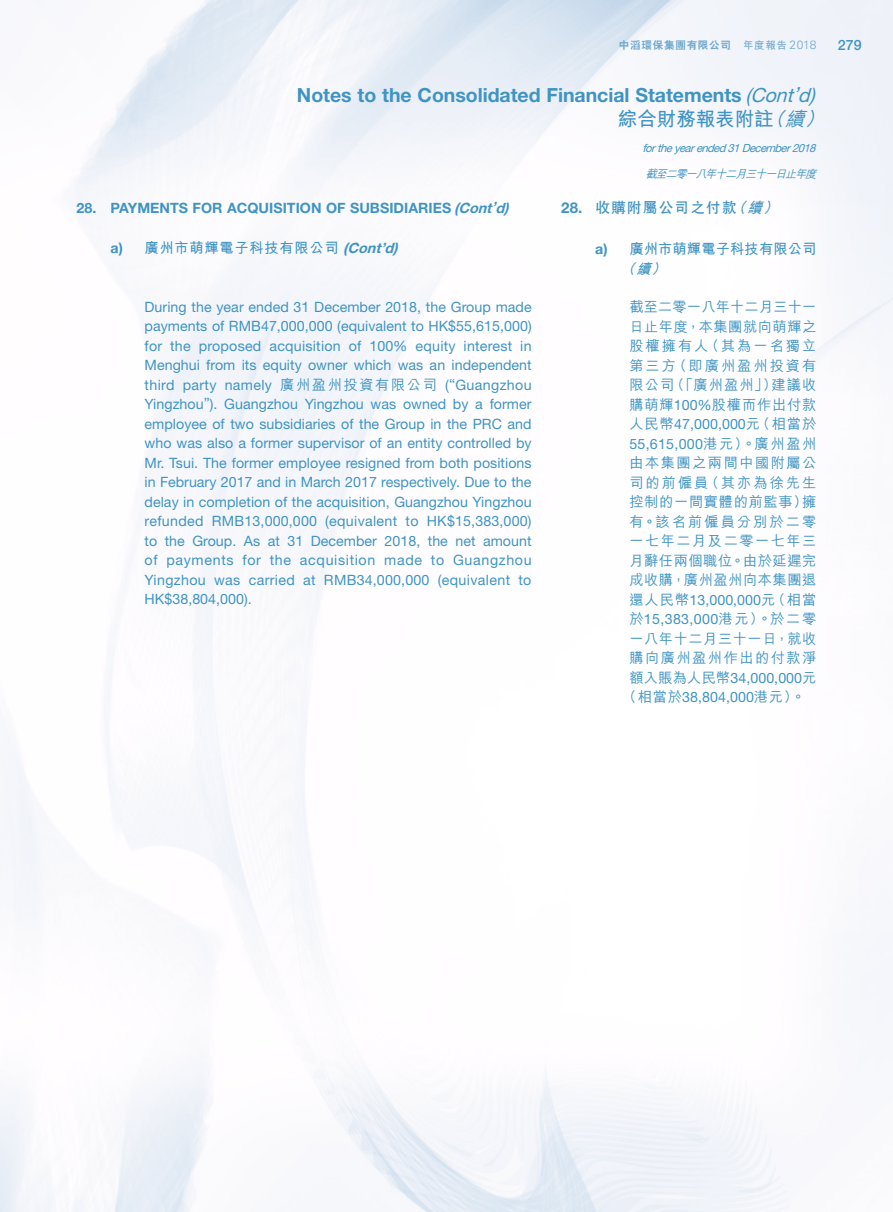
<style>
.page{position:relative;width:893px;height:1212px;background:#fff}
.page>*{position:absolute;margin:0;border:0;box-sizing:border-box;transform-origin:0 0}
.t1{font:700 19.5px "Helvetica Neue LT Std";color:#3f94c3}
.t2{font:700 19.5px "M Hei HK";color:#3f94c3}
.C_Heading_1{font:700 15px "C Hei 2 HK";letter-spacing:.055em;color:#3f94c3}
.Body_Text{font:14.25px/19.5px "Helvetica Neue LT Std";letter-spacing:.025em;color:#3f94c3;text-align:justify}
.C_Body_Text{font:14.25px "Helvetica Neue LT Std";letter-spacing:.005em;color:#3f94c3}
.C_Body_Text-2{font:500 14.25px "M Hei HK";letter-spacing:.035em;color:#3f94c3}
.Heading_1{font:700 14.25px "Helvetica Neue LT Std";letter-spacing:.005em;color:#3f94c3}
.C_Body_Text-3{font:500 14.25px "M Hei HK";letter-spacing:.14em;color:#3f94c3}
.C_Body_Text-4{font:500 14.25px "M Hei HK";letter-spacing:.105em;color:#3f94c3}
.Heading_2{font:700 14.25px "M Hei HK";letter-spacing:.055em;color:#3f94c3}
.C_Heading_2{font:700 14.25px/19.5px "M Hei HK";letter-spacing:.01em;color:#3f94c3}
.C_Body_Text-5{font:500 14.25px "M Hei HK";letter-spacing:.08em;color:#3f94c3}
.C_Body_Text-6{font:500 14.25px "M Hei HK";letter-spacing:.055em;color:#3f94c3}
.C_Body_Text-7{font:500 14.25px "M Hei HK";letter-spacing:.01em;color:#3f94c3}
.C_Body_Text-8{font:500 14.25px "M Hei HK";letter-spacing:.045em;color:#3f94c3}
.C_Body_Text-9{font:500 14.25px "M Hei HK";letter-spacing:.145em;color:#3f94c3}
.t3{font:500 14.25px "Helvetica Neue LT Std";color:#3f94c3}
.t4{font:italic 11.25px "Helvetica Neue LT Std";color:#3f94c3}
.t5{font:italic 500 11.25px "M Hei HK";color:#3f94c3}
.t6{font:800 10.5px "C Hei 2 HK";letter-spacing:.08em;color:#6fa8cf}
.s1{font-family:"M Hei HK";font-weight:700}
.s2{font-family:"Univers LT Std";font-weight:300;font-size:12px}
.s3{font-weight:400;font-style:italic}
.s4{font-weight:500;font-style:italic}
.s5{font-family:"Helvetica Neue LT Std"}
.s6{font-style:italic}
.s7{font-family:"Helvetica Neue LT Std";font-weight:400}
.s8{font-family:"M Hei HK";font-weight:500}
.s9{font-family:"Helvetica Neue LT Std";font-style:italic}
</style>
<div class="page">
<p class="t6" style="left:619px;top:40px;width:199px">中滔環保集團有限公司 <span class="s1">年度報告</span> <span class="s2">2018</span></p>
<p class="t3" style="left:838px;top:37px;width:26px">279</p>
<h1 class="t1" style="left:297px;top:83px;width:520px">Notes to the Consolidated Financial Statements <span class="s3">(Cont’d)</span></h1>
<h1 class="t2" style="left:618px;top:105px;width:214px">綜合財務報表附註<span class="s4">（續）</span></h1>
<p class="t4" style="left:642px;top:141px;width:178px">fortheyearended31December2018</p>
<p class="t5" style="left:645px;top:165px;width:176px">截至二零一八年十二月三十一日止年度</p>
<p class="C_Heading_1" style="left:561px;top:200px;width:222px"><span class="s5">28.</span> 收購附屬公司之付款<span class="s6">（續）</span></p>
<p class="C_Heading_2" style="left:621px;top:238px;width:197px;text-indent:-25px"><span class="s5">a)</span> 廣州市萌輝電子科技有限公司<span class="s6">（續）</span></p>
<p class="C_Body_Text-7" style="left:629px;top:297px;width:189px">截至二零一八年十二月三十一</p>
<p class="C_Body_Text-2" style="left:629px;top:316px;width:189px">日止年度，本集團就向萌輝之</p>
<p class="C_Body_Text-3" style="left:629px;top:336px;width:189px">股權擁有人（其為一名獨立</p>
<p class="C_Body_Text-3" style="left:629px;top:355px;width:189px">第三方（即廣州盈州投資有</p>
<p class="C_Body_Text-5" style="left:629px;top:375px;width:189px">限公司（「廣州盈州」）建議收</p>
<p class="C_Body_Text-6" style="left:629px;top:394px;width:189px">購萌輝<span class="s7">100%</span>股權而作出付款</p>
<p class="C_Body_Text" style="left:629px;top:416px;width:189px"><span class="s8">人民幣</span>47,000,000<span class="s8">元（相當於</span></p>
<p class="C_Body_Text" style="left:629px;top:435px;width:189px">55,615,000<span class="s8">港元）。廣州盈州</span></p>
<p class="C_Body_Text-4" style="left:629px;top:453px;width:189px">由本集團之兩間中國附屬公</p>
<p class="C_Body_Text-3" style="left:629px;top:472px;width:189px">司的前僱員（其亦為徐先生</p>
<p class="C_Body_Text-8" style="left:629px;top:492px;width:189px">控制的一間實體的前監事）擁</p>
<p class="C_Body_Text-9" style="left:629px;top:511px;width:189px">有。該名前僱員分別於二零</p>
<p class="C_Body_Text-4" style="left:629px;top:531px;width:189px">一七年二月及二零一七年三</p>
<p class="C_Body_Text-2" style="left:629px;top:550px;width:189px">月辭任兩個職位。由於延遲完</p>
<p class="C_Body_Text-2" style="left:629px;top:570px;width:189px">成收購，廣州盈州向本集團退</p>
<p class="C_Body_Text" style="left:629px;top:591px;width:189px"><span class="s8">還人民幣</span>13,000,000<span class="s8">元（相當</span></p>
<p class="C_Body_Text" style="left:629px;top:611px;width:189px"><span class="s8">於</span>15,383,000<span class="s8">港元）。於二零</span></p>
<p class="C_Body_Text-2" style="left:629px;top:628px;width:189px">一八年十二月三十一日，就收</p>
<p class="C_Body_Text-4" style="left:629px;top:648px;width:189px">購向廣州盈州作出的付款淨</p>
<p class="C_Body_Text" style="left:629px;top:669px;width:189px"><span class="s8">額入賬為人民幣</span>34,000,000<span class="s8">元</span></p>
<p class="C_Body_Text" style="left:622px;top:689px;width:185px"><span class="s8">（相當於</span>38,804,000<span class="s8">港元）。</span></p>
<p class="Heading_1" style="left:77px;top:199px;width:434px">28. PAYMENTS FOR ACQUISITION OF SUBSIDIARIES <span class="s6">(Cont’d)</span></p>
<p class="Heading_2" style="left:111px;top:238px;width:289px"><span class="s5">a)</span> 廣州市萌輝電子科技有限公司 <span class="s9">(Cont’d)</span></p>
<p class="Body_Text" style="left:145px;top:296px;width:389px">During the year ended 31 December 2018, the Group made payments of RMB47,000,000 (equivalent to HK$55,615,000) for the proposed acquisition of 100% equity interest in Menghui from its equity owner which was an independent third party namely <span class="s8">廣州盈州投資有限公司</span> (“Guangzhou Yingzhou”). Guangzhou Yingzhou was owned by a former employee of two subsidiaries of the Group in the PRC and who was also a former supervisor of an entity controlled by Mr. Tsui. The former employee resigned from both positions in February 2017 and in March 2017 respectively. Due to the delay in completion of the acquisition, Guangzhou Yingzhou refunded RMB13,000,000 (equivalent to HK$15,383,000) to the Group. As at 31 December 2018, the net amount of payments for the acquisition made to Guangzhou Yingzhou was carried at RMB34,000,000 (equivalent to HK$38,804,000).</p>
</div>
